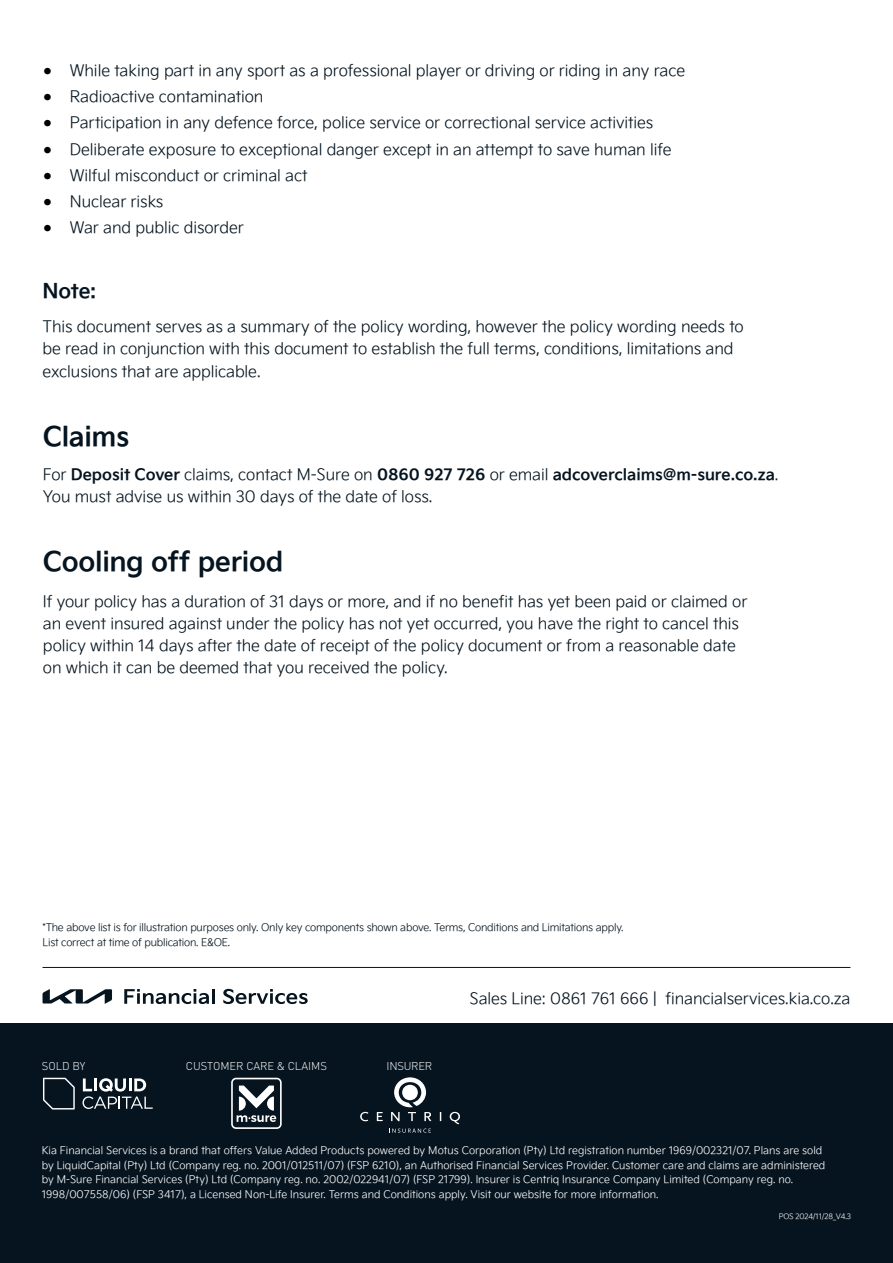
<style>
.page{position:relative;width:893px;height:1263px;background:#fff}
.page>*{position:absolute;margin:0;border:0;box-sizing:border-box;transform-origin:0 0}
.t1{font:27px "Kia Signature OTF Bold";letter-spacing:-.01em;color:#05141f}
.t2{font:20.25px "Kia Signature OTF Bold";color:#05141f}
.t3{font:15.75px/22px "Kia Signature OTF Light";letter-spacing:-.005em;color:#05141f}
.t4{font:15.75px "Kia Signature OTF Bold";letter-spacing:-.005em;color:#05141f}
.t5{font:300 11.25px "DIN Pro";color:#fff}
.t6{font:300 11.25px "DIN Pro";letter-spacing:-.02em;color:#fff}
.t7{font:10.5px/14.7px "Kia Signature OTF Light";color:#fff}
.t8{font:10.5px/14.7px "Kia Signature OTF Light";letter-spacing:-.02em;color:#05141f}
.t9{font:7.5px "Kia Signature OTF Light";letter-spacing:-.02em;color:#fff}
.s1{font-family:"Muli";font-size:18px;color:#000}
.s2{font-family:"Kia Signature OTF Light"}
</style>
<div class="page">
<div style="left:0;top:1023px;width:893px;height:240px;background:#05141f"></div>
<hr style="left:43px;top:967px;width:807px;height:1px;background:#05141f">
<svg style="left:43px;top:989px;width:69px;height:15px"></svg>
<svg style="left:124px;top:989px;width:85px;height:15px"></svg>
<hr style="left:212px;top:989px;width:3px;height:15px;background:#05141f">
<svg style="left:223px;top:989px;width:85px;height:15px"></svg>
<svg style="left:360px;top:1077px;width:100px;height:56px"></svg>
<svg style="left:83px;top:1078px;width:70px;height:31px"></svg>
<svg style="left:43px;top:1078px;width:32px;height:31px"></svg>
<svg style="left:231px;top:1078px;width:51px;height:51px"></svg>
<p class="t3" style="left:43px;top:58px;width:644px"><span class="s1">•</span> While taking part in any sport as a professional player or driving or riding in any race</p>
<p class="t3" style="left:43px;top:84px;width:222px"><span class="s1">•</span> Radioactive contamination</p>
<p class="t3" style="left:43px;top:111px;width:612px"><span class="s1">•</span> Participation in any defence force, police service or correctional service activities</p>
<p class="t3" style="left:43px;top:137px;width:630px"><span class="s1">•</span> Deliberate exposure to exceptional danger except in an attempt to save human life</p>
<p class="t3" style="left:43px;top:163px;width:266px"><span class="s1">•</span> Wilful misconduct or criminal act</p>
<p class="t3" style="left:43px;top:190px;width:122px"><span class="s1">•</span> Nuclear risks</p>
<p class="t3" style="left:43px;top:216px;width:203px"><span class="s1">•</span> War and public disorder</p>
<p class="t2" style="left:43px;top:275px;width:55px">Note:</p>
<p class="t3" style="left:43px;top:315px;width:703px">This document serves as a summary of the policy wording, however the policy wording needs to be read in conjunction with this document to establish the full terms, conditions, limitations and exclusions that are applicable.</p>
<h1 class="t1" style="left:43px;top:415px;width:88px">Claims</h1>
<p class="t4" style="left:43px;top:463px;width:737px"><span class="s2">For</span> Deposit Cover <span class="s2">claims, contact M-Sure on</span> 0860 927 726 <span class="s2">or email</span> adcoverclaims@m-sure.co.za<span class="s2">.</span></p>
<p class="t3" style="left:43px;top:485px;width:391px">You must advise us within 30 days of the date of loss.</p>
<h1 class="t1" style="left:43px;top:541px;width:242px">Cooling off period</h1>
<p class="t3" style="left:43px;top:590px;width:706px">If your policy has a duration of 31 days or more, and if no benefit has yet been paid or claimed or an event insured against under the policy has not yet occurred, you have the right to cancel this policy within 14 days after the date of receipt of the policy document or from a reasonable date on which it can be deemed that you received the policy.</p>
<p class="t8" style="left:43px;top:920px;width:583px">*The above list is for illustration purposes only. Only key components shown above. Terms, Conditions and Limitations apply.<br>List correct at time of publication. E&amp;OE.</p>
<p class="t5" style="left:42px;top:1058px;width:45px">SOLD BY</p>
<p class="t5" style="left:186px;top:1058px;width:143px">CUSTOMER CARE &amp; CLAIMS</p>
<p class="t6" style="left:386px;top:1058px;width:47px">INSURER</p>
<p class="t3" style="left:469px;top:986px;width:382px">Sales Line: 0861 761 666 | financialservices.kia.co.za</p>
<p class="t7" style="left:42px;top:1142px;width:785px">Kia Financial Services is a brand that offers Value Added Products powered by Motus Corporation (Pty) Ltd registration number 1969/002321/07. Plans are sold by LiquidCapital (Pty) Ltd (Company reg. no. 2001/012511/07) (FSP 6210), an Authorised Financial Services Provider. Customer care and claims are administered by M-Sure Financial Services (Pty) Ltd (Company reg. no. 2002/022941/07) (FSP 21799). Insurer is Centriq Insurance Company Limited (Company reg. no.<br>1998/007558/06) (FSP 3417), a Licensed Non-Life Insurer. Terms and Conditions apply. Visit our website for more information.</p>
<p class="t9" style="left:779px;top:1211px;width:74px">POS 2024/11/28_V4.3</p>
</div>
